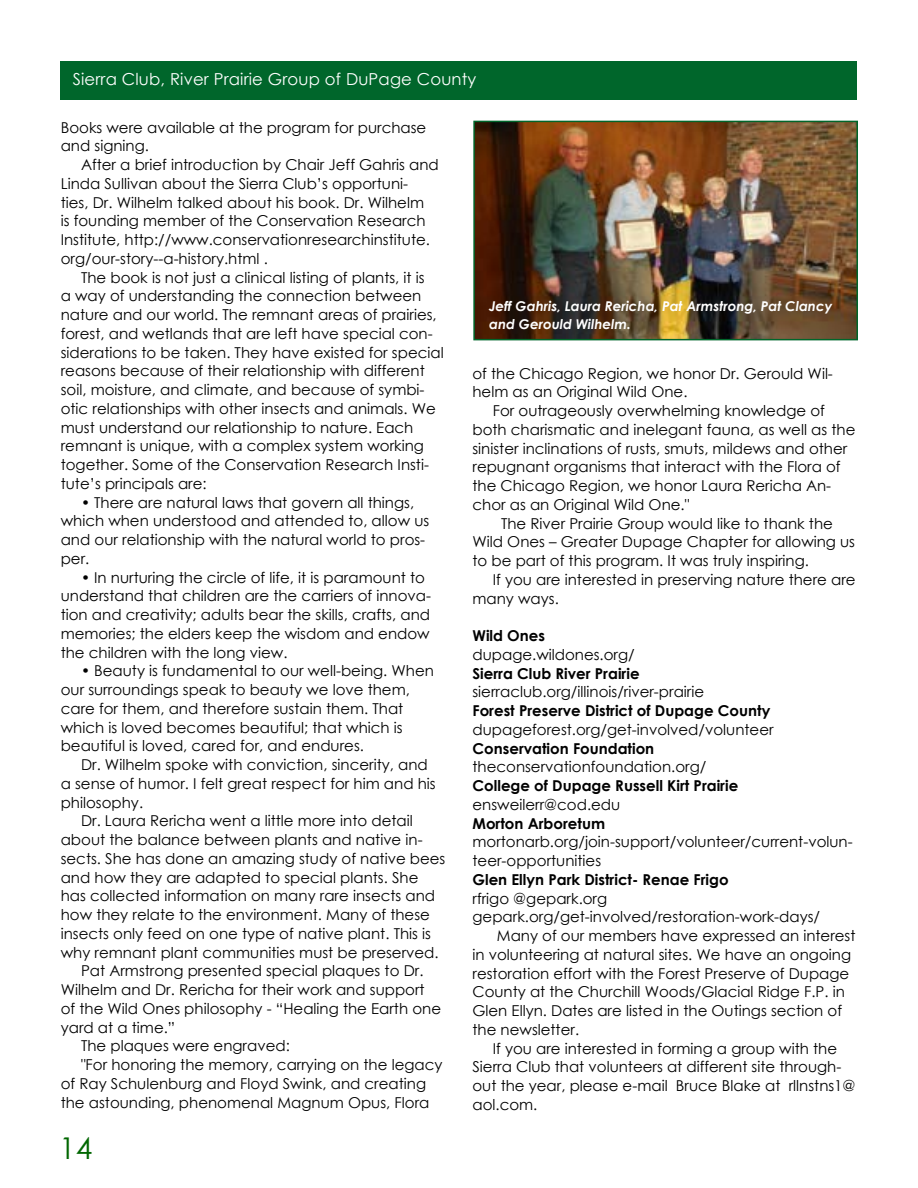
<style>
.page{position:relative;width:918px;height:1188px;background:#fff}
.page>*{position:absolute;margin:0;border:0;box-sizing:border-box;transform-origin:0 0}
.t1{font:30px "Century Gothic";color:#060}
.t2{font:16.5px "Century Gothic";letter-spacing:.01em;color:#fff}
.t3{font:15px/18.8px "Century Gothic";color:#000}
.t4{font:700 15px "Century Gothic";color:#000}
.t5{font:italic 700 13.5px/18px "Century Gothic";color:#fff}
</style>
<div class="page">
<div style="left:61px;top:61px;width:796px;height:39px;background:#00662b"></div>
<img style="left:476px;top:124px;width:379px;height:213px">
<div style="left:473px;top:121px;width:385px;height:219px;border:2px solid #00662b"></div>
<p class="t2" style="left:73px;top:68px;width:405px">Sierra Club, River Prairie Group of DuPage County</p>
<p class="t3" style="left:61px;top:118px;width:367px">Books were available at the program for purchase and signing.</p>
<p class="t3" style="left:61px;top:155px;width:380px;text-indent:20px">After a brief introduction by Chair Jeff Gahris and Linda Sullivan about the Sierra Club’s opportuni&shy;ties, Dr. Wilhelm talked about his book. Dr. Wilhelm<br>is founding member of the Conservation Research Institute, http://www.conservationresearchinstitute. org/our-story--a-history.html .</p>
<p class="t3" style="left:61px;top:268px;width:384px;text-indent:20px">The book is not just a clinical listing of plants, it is<br>a way of understanding the connection between nature and our world. The remnant areas of prairies, forest, and wetlands that are left have special con&shy;siderations to be taken. They have existed for special reasons because of their relationship with different soil, moisture, and climate, and because of symbi&shy;otic relationships with other insects and animals. We must understand our relationship to nature. Each remnant is unique, with a complex system working together. Some of the Conservation Research Insti&shy;tute’s principals are:</p>
<p class="t3" style="left:61px;top:493px;width:370px;text-indent:20px">• There are natural laws that govern all things, which when understood and attended to, allow us and our relationship with the natural world to pros&shy;per.</p>
<p class="t3" style="left:61px;top:568px;width:372px;text-indent:20px">• In nurturing the circle of life, it is paramount to understand that children are the carriers of innova&shy;tion and creativity; adults bear the skills, crafts, and memories; the elders keep the wisdom and endow the children with the long view.</p>
<p class="t3" style="left:61px;top:661px;width:375px;text-indent:20px">• Beauty is fundamental to our well-being. When our surroundings speak to beauty we love them, care for them, and therefore sustain them. That which is loved becomes beautiful; that which is beautiful is loved, cared for, and endures.</p>
<p class="t3" style="left:81px;top:755px;width:348px">Dr. Wilhelm spoke with conviction, sincerity, and</p>
<p class="t3" style="left:61px;top:774px;width:377px">a sense of humor. I felt great respect for him and his</p>
<p class="t3" style="left:61px;top:793px;width:84px">philosophy.</p>
<p class="t3" style="left:81px;top:811px;width:333px">Dr. Laura Rericha went a little more into detail</p>
<p class="t3" style="left:61px;top:830px;width:363px">about the balance between plants and native in-</p>
<p class="t3" style="left:61px;top:849px;width:386px">sects. She has done an amazing study of native bees</p>
<p class="t3" style="left:61px;top:868px;width:359px">and how they are adapted to special plants. She</p>
<p class="t3" style="left:61px;top:886px;width:376px">has collected information on many rare insects and</p>
<p class="t3" style="left:61px;top:905px;width:371px">how they relate to the environment. Many of these</p>
<p class="t3" style="left:61px;top:924px;width:372px">insects only feed on one type of native plant. This is</p>
<p class="t3" style="left:61px;top:943px;width:379px">why remnant plant communities must be preserved.</p>
<p class="t3" style="left:81px;top:961px;width:344px">Pat Armstrong presented special plaques to Dr.</p>
<p class="t3" style="left:61px;top:980px;width:365px">Wilhelm and Dr. Rericha for their work and support</p>
<p class="t3" style="left:61px;top:999px;width:382px">of the Wild Ones philosophy - “Healing the Earth one</p>
<p class="t3" style="left:61px;top:1018px;width:116px">yard at a time.”</p>
<p class="t3" style="left:81px;top:1036px;width:210px">The plaques were engraved:</p>
<p class="t3" style="left:81px;top:1055px;width:363px">"For honoring the memory, carrying on the legacy</p>
<p class="t3" style="left:61px;top:1074px;width:367px">of Ray Schulenburg and Floyd Swink, and creating</p>
<p class="t3" style="left:61px;top:1093px;width:370px">the astounding, phenomenal Magnum Opus, Flora</p>
<h1 class="t1" style="left:59px;top:1127px;width:35px">14</h1>
<p class="t5" style="left:489px;top:297px;width:345px">Jeff Gahris, Laura Rericha, Pat Armstrong, Pat Clancy and Gerould Wilhelm.</p>
<p class="t3" style="left:472px;top:364px;width:362px">of the Chicago Region, we honor Dr. Gerould Wil&shy;helm as an Original Wild One.</p>
<p class="t3" style="left:473px;top:401px;width:384px;text-indent:20px">For outrageously overwhelming knowledge of both charismatic and inelegant fauna, as well as the sinister inclinations of rusts, smuts, mildews and other repugnant organisms that interact with the Flora of the Chicago Region, we honor Laura Rericha An&shy;chor as an Original Wild One."</p>
<p class="t3" style="left:473px;top:514px;width:384px;text-indent:29px">The River Prairie Group would like to thank the<br>Wild Ones – Greater Dupage Chapter for allowing us to be part of this program. It was truly inspiring.</p>
<p class="t3" style="left:473px;top:570px;width:385px;text-indent:20px">If you are interested in preserving nature there are many ways.</p>
<p class="t4" style="left:473px;top:624px;width:74px">Wild Ones</p>
<p class="t3" style="left:473px;top:645px;width:164px">dupage.wildones.org/</p>
<p class="t4" style="left:473px;top:662px;width:169px">Sierra Club River Prairie</p>
<p class="t3" style="left:473px;top:682px;width:233px">sierraclub.org/illinois/river-prairie</p>
<p class="t4" style="left:473px;top:699px;width:299px">Forest Preserve District of Dupage County</p>
<p class="t3" style="left:473px;top:720px;width:303px">dupageforest.org/get-involved/volunteer</p>
<p class="t4" style="left:473px;top:737px;width:183px">Conservation Foundation</p>
<p class="t3" style="left:473px;top:757px;width:235px">theconservationfoundation.org/</p>
<p class="t4" style="left:473px;top:774px;width:267px">College of Dupage Russell Kirt Prairie</p>
<p class="t3" style="left:473px;top:795px;width:149px">ensweilerr@cod.edu</p>
<p class="t4" style="left:473px;top:812px;width:134px">Morton Arboretum</p>
<p class="t3" style="left:473px;top:832px;width:382px">mortonarb.org/join-support/volunteer/current-volun&shy;teer-opportunities</p>
<p class="t4" style="left:473px;top:868px;width:258px">Glen Ellyn Park District- Renae Frigo</p>
<p class="t3" style="left:473px;top:889px;width:136px">rfrigo @gepark.org</p>
<p class="t3" style="left:473px;top:907px;width:349px">gepark.org/get-involved/restoration-work-days/</p>
<p class="t3" style="left:497px;top:926px;width:360px">Many of our members have expressed an interest</p>
<p class="t3" style="left:473px;top:945px;width:380px">in volunteering at natural sites. We have an ongoing</p>
<p class="t3" style="left:473px;top:964px;width:378px">restoration effort with the Forest Preserve of Dupage</p>
<p class="t3" style="left:473px;top:982px;width:374px">County at the Churchill Woods/Glacial Ridge F.P. in</p>
<p class="t3" style="left:473px;top:1001px;width:371px">Glen Ellyn. Dates are listed in the Outings section of</p>
<p class="t3" style="left:473px;top:1020px;width:108px">the newsletter.</p>
<p class="t3" style="left:493px;top:1039px;width:346px">If you are interested in forming a group with the</p>
<p class="t3" style="left:473px;top:1057px;width:370px">Sierra Club that volunteers at different site through-</p>
<p class="t3" style="left:473px;top:1076px;width:385px">out the year, please e-mail Bruce Blake at rllnstns1@</p>
<p class="t3" style="left:473px;top:1095px;width:66px">aol.com.</p>
</div>
